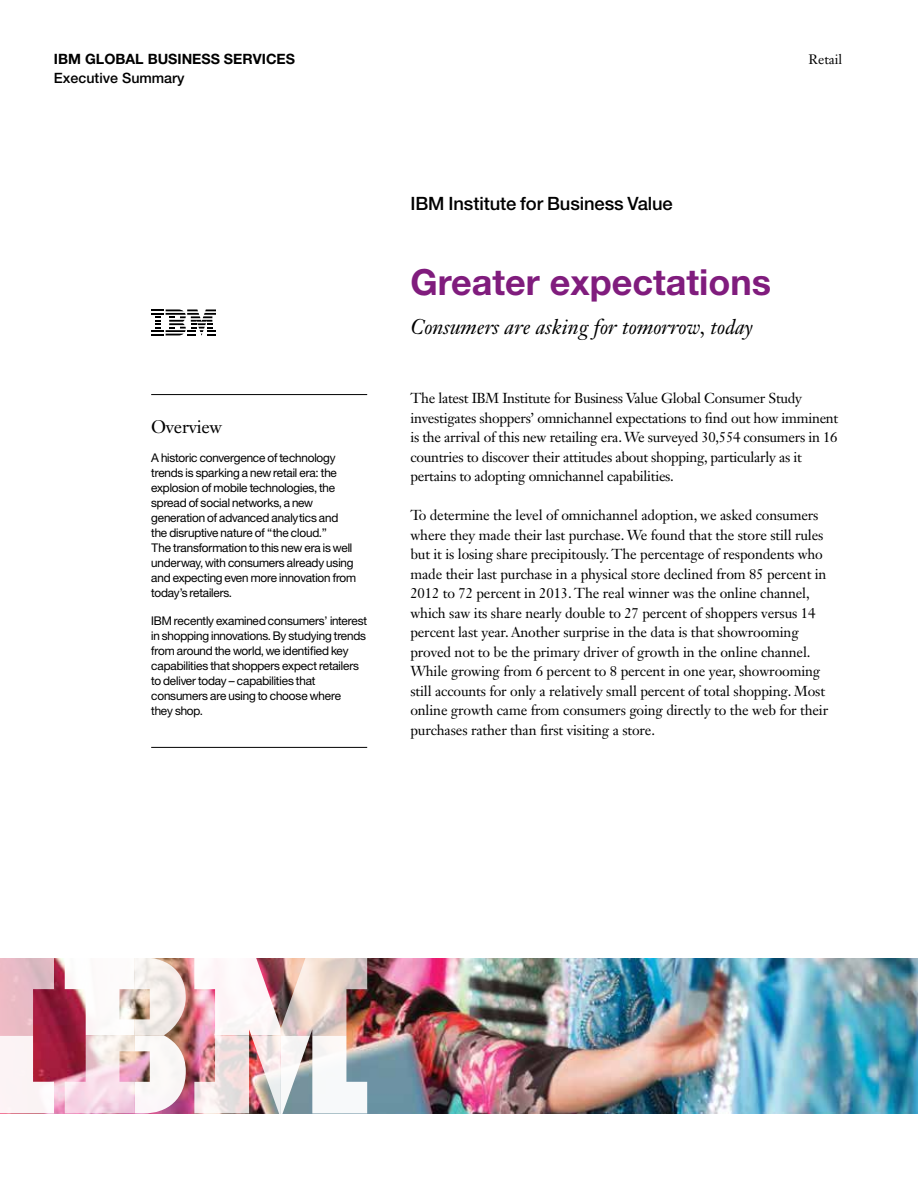
<style>
.page{position:relative;width:918px;height:1188px;background:#fff}
.page>*{position:absolute;margin:0;border:0;box-sizing:border-box;transform-origin:0 0}
.t1{font:700 36px "Helvetica Neue LT Std";color:#801c7d}
.t2{font:italic 21px "Janson Text LT Std";color:#000}
.t3{font:500 18.3px "Helvetica Neue LT Std";letter-spacing:-.005em;color:#000}
.t4{font:18px "Janson Text LT Std";letter-spacing:-.015em;color:#000}
.t5{font:14.25px/19.5px "Janson Text LT Std";letter-spacing:-.01em;color:#000}
.t6{font:700 14.25px "Helvetica Neue LT Std";color:#000}
.t7{font:500 14.25px "Helvetica Neue LT Std";color:#000}
.t8{font:13.5px "Janson Text LT Std";color:#000}
.t9{font:12px/15px "Helv Neue Romanfor IBM";letter-spacing:-.01em;color:#000}
</style>
<div class="page">
<hr style="left:151px;top:394px;width:216px;height:1px;background:#000">
<hr style="left:151px;top:747px;width:216px;height:1px;background:#000">
<svg style="left:151px;top:309px;width:65px;height:26px"></svg>
<img style="left:54px;top:958px;width:864px;height:155px">
<svg style="left:0;top:958px;width:54px;height:155px"></svg>
<img style="left:194px;top:958px;width:173px;height:156px">
<img style="left:65px;top:958px;width:121px;height:155px">
<p class="t6" style="left:54px;top:50px;width:243px">IBM GLOBAL BUSINESS SERVICES</p>
<p class="t8" style="left:809px;top:51px;width:35px">Retail</p>
<p class="t7" style="left:54px;top:70px;width:132px">Executive Summary</p>
<p class="t3" style="left:410px;top:192px;width:264px">IBM Institute for Business Value</p>
<h4 class="t4" style="left:151px;top:416px;width:73px">Overview</h4>
<p class="t9" style="left:151px;top:450px;width:207px">A historic convergence of technology trends is sparking a new retail era: the explosion of mobile technologies, the spread of social networks, a new generation of advanced analytics and the disruptive nature of “the cloud.”<br>The transformation to this new era is well underway, with consumers already using and expecting even more innovation from today’s retailers.</p>
<p class="t9" style="left:151px;top:613px;width:217px">IBM recently examined consumers’ interest in shopping innovations. By studying trends from around the world, we identified key capabilities that shoppers expect retailers to deliver today – capabilities that consumers are using to choose where<br>they shop.</p>
<h1 class="t1" style="left:410px;top:260px;width:362px">GREATER EXPECTATIONS</h1>
<h3 class="t2" style="left:410px;top:313px;width:344px">Consumers are asking for tomorrow, today</h3>
<p class="t5" style="left:410px;top:389px;width:429px">The latest IBM Institute for Business Value Global Consumer Study investigates shoppers’ omnichannel expectations to find out how imminent is the arrival of this new retailing era. We surveyed 30,554 consumers in 16 countries to discover their attitudes about shopping, particularly as it pertains to adopting omnichannel capabilities.</p>
<p class="t5" style="left:410px;top:506px;width:419px">To determine the level of omnichannel adoption, we asked consumers where they made their last purchase. We found that the store still rules but it is losing share precipitously. The percentage of respondents who made their last purchase in a physical store declined from 85 percent in 2012 to 72 percent in 2013. The real winner was the online channel, which saw its share nearly double to 27 percent of shoppers versus 14 percent last year. Another surprise in the data is that showrooming proved not to be the primary driver of growth in the online channel.<br>While growing from 6 percent to 8 percent in one year, showrooming still accounts for only a relatively small percent of total shopping. Most online growth came from consumers going directly to the web for their purchases rather than first visiting a store.</p>
</div>
